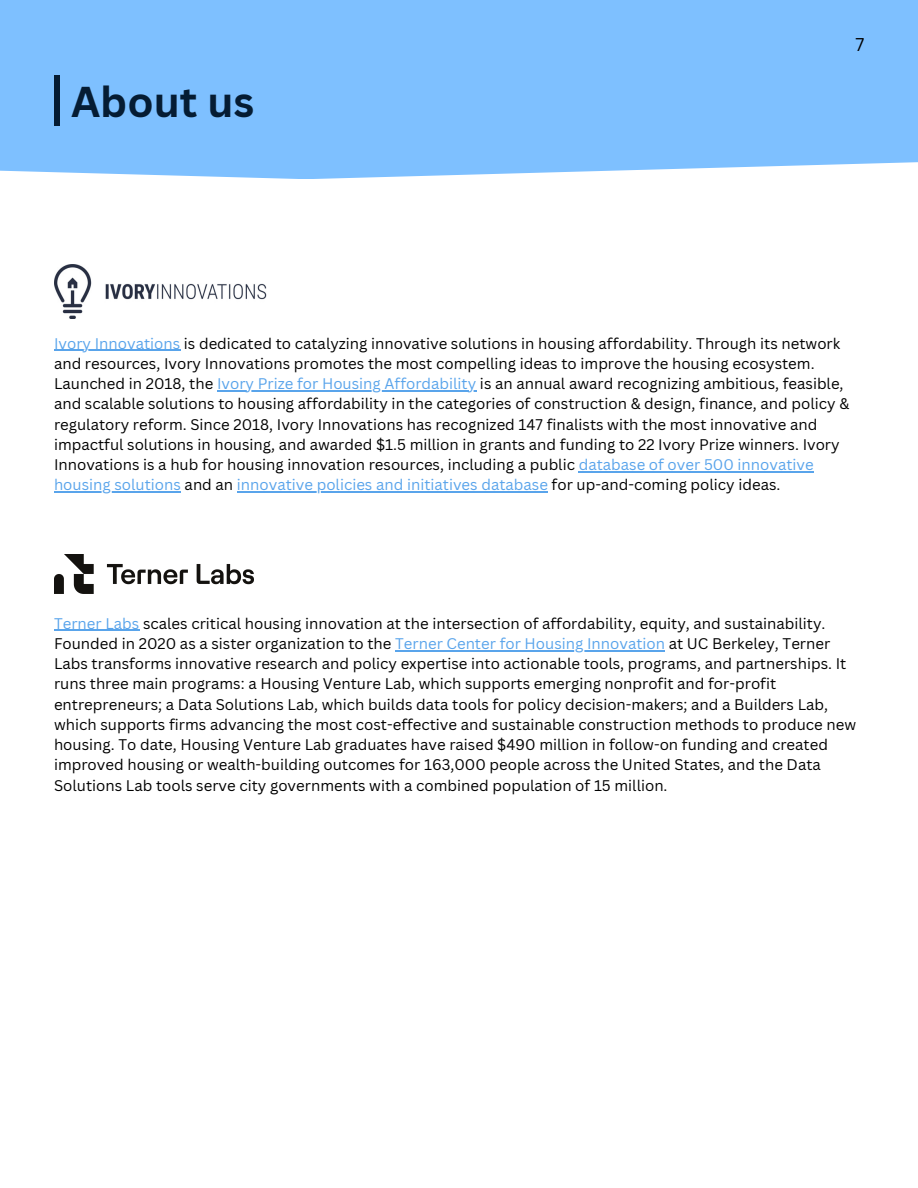
<style>
.page{position:relative;width:918px;height:1188px;background:#fff}
.page>*{position:absolute;margin:0;border:0;box-sizing:border-box;transform-origin:0 0}
.t1{font:700 42px "Canva Sans";color:#051c33}
.t2{font:18px "Canva Sans";color:#000}
.t3{font:15px/20.2px "Canva Sans";color:#000}
.t4{font:15px "Canva Sans";color:#59a4eb}
.s1{color:#59a4eb}
.s2{color:#000}
</style>
<div class="page">
<div style="left:0;top:0;width:918px;height:179px;background:#7ec0ff"></div>
<div style="left:54px;top:76px;width:6px;height:50px;background:#051c33"></div>
<hr style="left:54px;top:350px;width:126px;height:1px;background:#59a4eb">
<hr style="left:217px;top:390px;width:259px;height:1px;background:#59a4eb">
<hr style="left:579px;top:471px;width:235px;height:1px;background:#59a4eb">
<hr style="left:54px;top:492px;width:127px;height:1px;background:#59a4eb">
<hr style="left:237px;top:492px;width:311px;height:1px;background:#59a4eb">
<img style="left:54px;top:554px;width:199px;height:40px">
<img style="left:54px;top:265px;width:213px;height:54px">
<hr style="left:54px;top:630px;width:85px;height:1px;background:#59a4eb">
<hr style="left:395px;top:650px;width:270px;height:1px;background:#59a4eb">
<p class="t1" style="left:71px;top:72px;width:185px">About us</p>
<p class="t2" style="left:855px;top:32px;width:10px">7</p>
<p class="t3" style="left:54px;top:333px;width:791px"><span class="s1">Ivory Innovations</span> is dedicated to catalyzing innovative solutions in housing affordability. Through its network and resources, Ivory Innovations promotes the most compelling ideas to improve the housing ecosystem.<br>Launched in 2018, the <span class="s1">Ivory Prize for Housing Affordability</span> is an annual award recognizing ambitious, feasible,</p>
<h1 class="t3" style="left:54px;top:394px;width:797px">and scalable solutions to housing affordability in the categories of construction &amp; design, finance, and policy &amp; regulatory reform. Since 2018, Ivory Innovations has recognized 147 finalists with the most innovative and impactful solutions in housing, and awarded $1.5 million in grants and funding to 22 Ivory Prize winners. Ivory Innovations is a hub for housing innovation resources, including a public <span class="s1">database of over 500 innovative</span></h1>
<p class="t4" style="left:54px;top:474px;width:728px">housing solutions <span class="s2">and an</span> innovative policies and initiatives database <span class="s2">for up-and-coming policy ideas.</span></p>
<p class="t3" style="left:54px;top:613px;width:778px"><span class="s1">Terner Labs</span> scales critical housing innovation at the intersection of affordability, equity, and sustainability.<br>Founded in 2020 as a sister organization to the <span class="s1">Terner Center for Housing Innovation</span> at UC Berkeley, Terner</p>
<p class="t3" style="left:54px;top:653px;width:804px">Labs transforms innovative research and policy expertise into actionable tools, programs, and partnerships. It runs three main programs: a Housing Venture Lab, which supports emerging nonprofit and for-profit entrepreneurs; a Data Solutions Lab, which builds data tools for policy decision-makers; and a Builders Lab, which supports firms advancing the most cost-effective and sustainable construction methods to produce new housing. To date, Housing Venture Lab graduates have raised $490 million in follow-on funding and created improved housing or wealth-building outcomes for 163,000 people across the United States, and the Data Solutions Lab tools serve city governments with a combined population of 15 million.</p>
</div>
